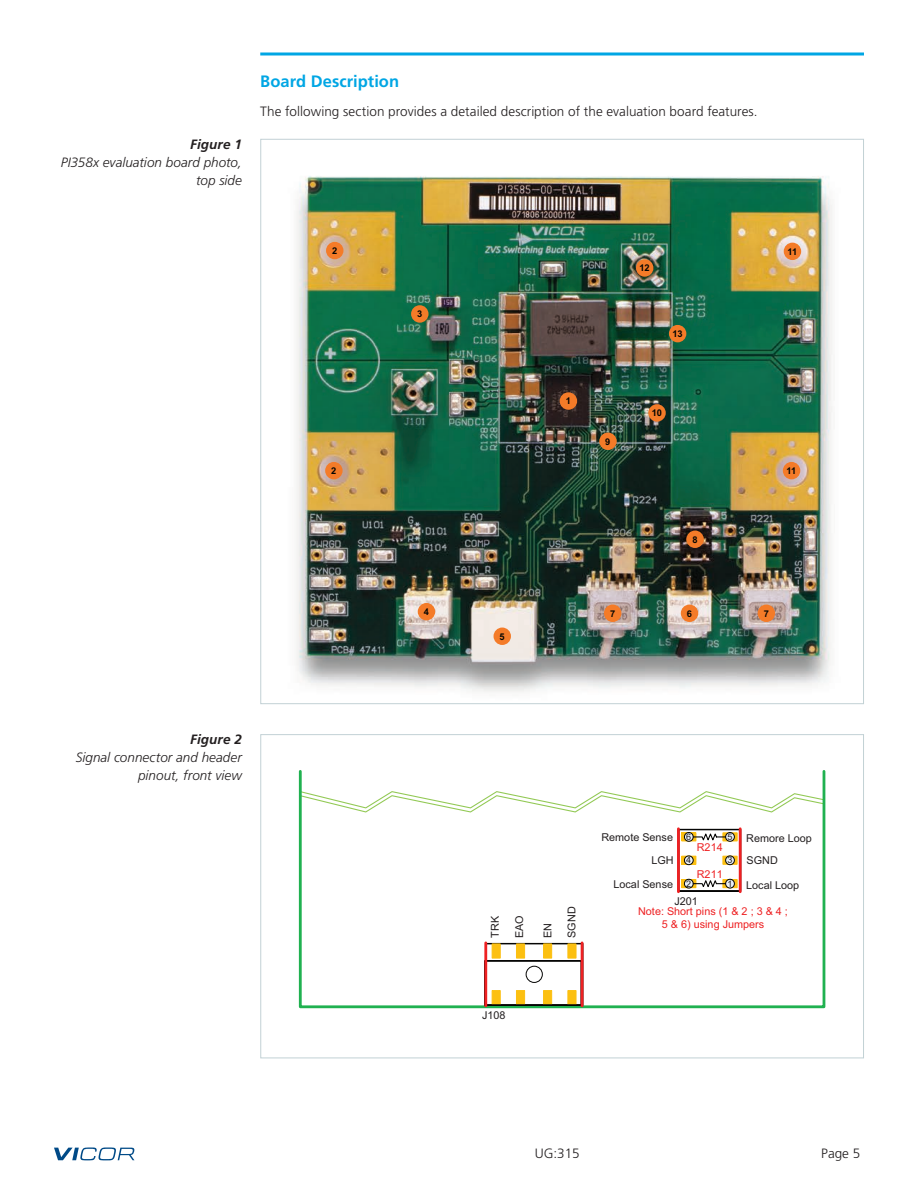
<style>
.page{position:relative;width:918px;height:1188px;background:#fff}
.page>*{position:absolute;margin:0;border:0;box-sizing:border-box;transform-origin:0 0}
.t1{font:700 16.5px "Frutiger LT Pro";color:#00a6e4}
.t2{font:300 13.5px "Frutiger LT Pro";color:#231f20}
.t3{font:italic 300 13.5px/18px "Frutiger LT Pro";color:#231f20;text-align:right}
.t4{font:italic 700 13.5px "Frutiger LT Pro";letter-spacing:.01em;color:#231f20}
.t5{font:10.8px "Arial";color:#231f20}
.t6{font:10.8px/13px "Arial";color:#ee2123;text-align:center}
.t7{font:700 9.3px "Arial";color:#040503}
.t8{font:9px "Arial";color:#231f20}
</style>
<div class="page">
<svg style="left:54px;top:1148px;width:80px;height:12px"></svg>
<svg style="left:260px;top:52px;width:604px;height:4px;background:#3fbcea"></svg>
<img style="left:296px;top:176px;width:536px;height:516px">
<div style="left:326px;top:242px;width:17px;height:17px;background:#f47b28;border-radius:50%"></div>
<div style="left:325px;top:462px;width:18px;height:17px;background:#f47b28;border-radius:50%"></div>
<div style="left:784px;top:243px;width:17px;height:17px;background:#f47b28;border-radius:50%"></div>
<div style="left:783px;top:462px;width:17px;height:17px;background:#f47b28;border-radius:50%"></div>
<div style="left:411px;top:305px;width:18px;height:18px;background:#f47b28;border-radius:50%"></div>
<div style="left:418px;top:603px;width:17px;height:17px;background:#f47b28;border-radius:50%"></div>
<div style="left:494px;top:628px;width:17px;height:17px;background:#f47b28;border-radius:50%"></div>
<div style="left:681px;top:605px;width:17px;height:17px;background:#f47b28;border-radius:50%"></div>
<div style="left:604px;top:605px;width:17px;height:17px;background:#f47b28;border-radius:50%"></div>
<div style="left:758px;top:605px;width:17px;height:17px;background:#f47b28;border-radius:50%"></div>
<div style="left:686px;top:531px;width:18px;height:17px;background:#f47b28;border-radius:50%"></div>
<div style="left:599px;top:433px;width:18px;height:17px;background:#f47b28;border-radius:50%"></div>
<div style="left:648px;top:404px;width:18px;height:18px;background:#f47b28;border-radius:50%"></div>
<div style="left:669px;top:325px;width:17px;height:17px;background:#f47b28;border-radius:50%"></div>
<div style="left:636px;top:259px;width:17px;height:18px;background:#f47b28;border-radius:50%"></div>
<div style="left:560px;top:392px;width:17px;height:18px;background:#f47b28;border-radius:50%"></div>
<svg style="left:303px;top:791px;width:518px;height:22px"></svg>
<hr style="left:677px;top:829px;width:3px;height:63px;background:#ee2123">
<hr style="left:739px;top:829px;width:3px;height:63px;background:#ee2123">
<div style="left:299px;top:770px;width:526px;height:238px;border:3px solid #20b150"></div>
<svg style="left:487px;top:943px;width:94px;height:63px"></svg>
<hr style="left:484px;top:943px;width:3px;height:63px;background:#ee2123">
<hr style="left:581px;top:943px;width:2px;height:63px;background:#ee2123">
<svg style="left:679px;top:829px;width:60px;height:63px"></svg>
<p class="t4" style="left:190px;top:136px;width:53px">Figure 1</p>
<p class="t3" style="left:61px;top:153px;width:183px">PI358x evaluation board photo, top side</p>
<p class="t1" style="left:260px;top:71px;width:140px">Board Description</p>
<p class="t2" style="left:260px;top:103px;width:499px">The following section provides a detailed description of the evaluation board features.</p>
<p class="t7" style="left:332px;top:245px;width:7px">2</p>
<p class="t7" style="left:417px;top:308px;width:7px">3</p>
<p class="t7" style="left:639px;top:262px;width:12px">12</p>
<p class="t7" style="left:672px;top:328px;width:12px">13</p>
<p class="t7" style="left:331px;top:465px;width:7px">2</p>
<p class="t7" style="left:566px;top:395px;width:7px">1</p>
<p class="t7" style="left:605px;top:435px;width:7px">9</p>
<p class="t7" style="left:652px;top:407px;width:12px">10</p>
<p class="t7" style="left:692px;top:533px;width:7px">8</p>
<p class="t7" style="left:787px;top:245px;width:11px">11</p>
<p class="t7" style="left:787px;top:465px;width:11px">11</p>
<p class="t7" style="left:424px;top:606px;width:7px">4</p>
<p class="t7" style="left:500px;top:630px;width:7px">5</p>
<p class="t7" style="left:610px;top:607px;width:7px">7</p>
<p class="t7" style="left:687px;top:607px;width:7px">6</p>
<p class="t7" style="left:764px;top:607px;width:7px">7</p>
<p class="t4" style="left:190px;top:732px;width:53px">Figure 2</p>
<p class="t3" style="left:76px;top:749px;width:168px">Signal connector and header pinout, front view</p>
<p class="t5" style="left:512px;top:938px;width:24px;rotate:-90deg">EAO</p>
<p class="t5" style="left:488px;top:938px;width:23px;rotate:-90deg">TRK</p>
<p class="t5" style="left:540px;top:938px;width:17px;rotate:-90deg">EN</p>
<p class="t5" style="left:565px;top:938px;width:33px;rotate:-90deg">SGND</p>
<p class="t8" style="left:686px;top:831px;width:7px">6</p>
<p class="t5" style="left:601px;top:830px;width:73px">Remote Sense</p>
<p class="t5" style="left:746px;top:831px;width:67px">Remore Loop</p>
<p class="t6" style="left:697px;top:841px;width:27px">R214</p>
<p class="t8" style="left:727px;top:831px;width:7px">5</p>
<p class="t5" style="left:651px;top:853px;width:24px">LGH</p>
<p class="t5" style="left:747px;top:853px;width:33px">SGND</p>
<p class="t8" style="left:727px;top:854px;width:7px">3</p>
<p class="t8" style="left:686px;top:854px;width:7px">4</p>
<p class="t6" style="left:697px;top:868px;width:27px">R211</p>
<p class="t5" style="left:614px;top:877px;width:61px">Local Sense</p>
<p class="t5" style="left:746px;top:878px;width:54px">Local Loop</p>
<p class="t8" style="left:686px;top:878px;width:7px">2</p>
<p class="t8" style="left:727px;top:878px;width:7px">1</p>
<p class="t5" style="left:674px;top:894px;width:25px">J201</p>
<p class="t6" style="left:638px;top:905px;width:151px">Note: Short pins (1 &amp; 2 ; 3 &amp; 4 ;<br>5 &amp; 6) using Jumpers</p>
<p class="t5" style="left:482px;top:1008px;width:25px">J108</p>
<p class="t2" style="left:535px;top:1145px;width:47px">UG:315</p>
<p class="t2" style="left:821px;top:1145px;width:41px">Page 5</p>
</div>
